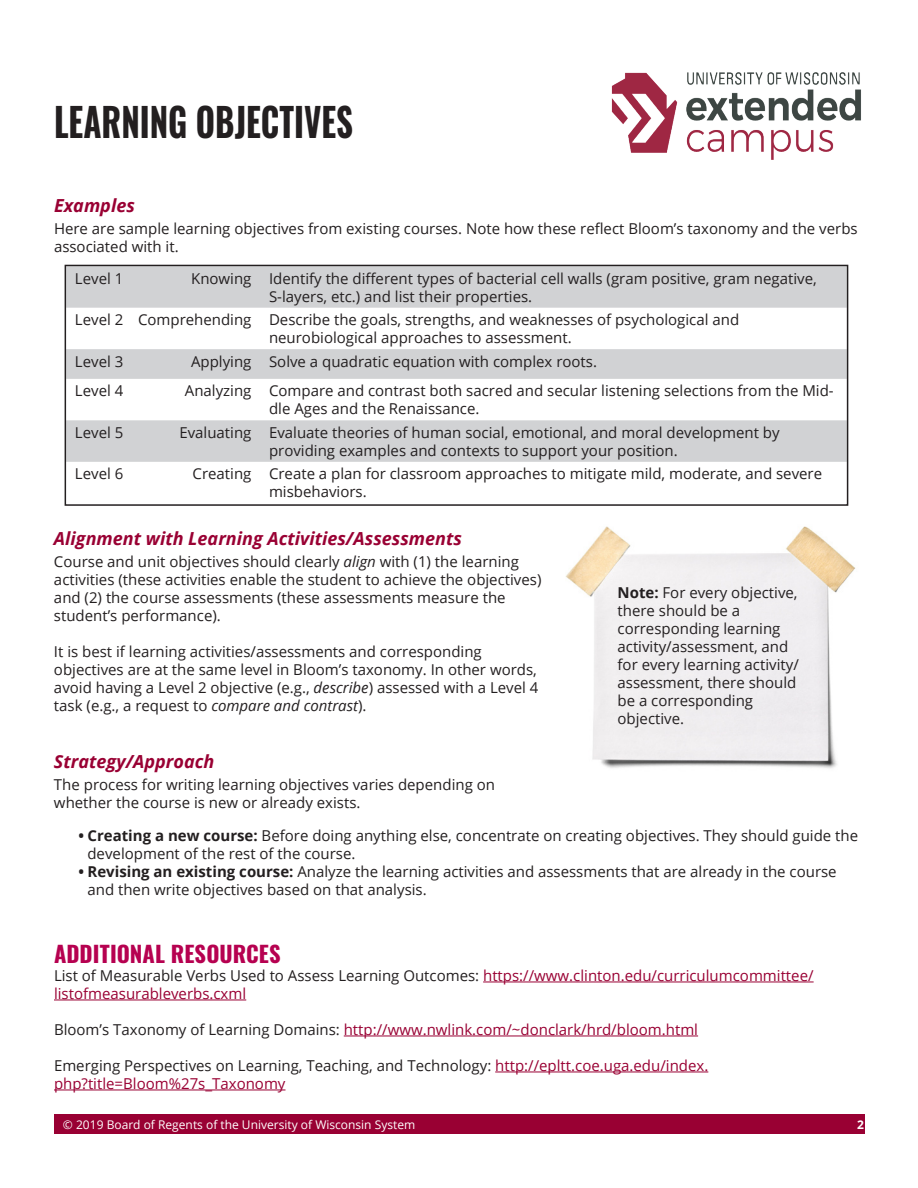
<style>
.page{position:relative;width:918px;height:1188px;background:#fff}
.page>*{position:absolute;margin:0;border:0;box-sizing:border-box;transform-origin:0 0}
.t1{font:700 39.6px "Oswald";color:#231f20;scale:.83 1}
.t2{font:700 22.5px "Oswald";color:#b60150}
.Header_2{font:italic 700 18px "Open Sans";color:#903}
.Paragraph{font:15px/18px "Open Sans";color:#231f20}
.Paragraph_Style_1{font:15px/18px "Open Sans";color:#903}
.t3{font:12px "Open Sans";color:#fff}
.t4{font:700 12px "Open Sans";color:#fff}
.s1{font-style:italic}
.s2{font-weight:700}
.s3{color:#231f20}
</style>
<div class="page">
<img style="left:611px;top:72px;width:250px;height:88px">
<div style="left:54px;top:1114px;width:810px;height:20px;background:#903"></div>
<hr style="left:483px;top:982px;width:331px;height:1px;background:#903">
<hr style="left:54px;top:1000px;width:192px;height:1px;background:#903">
<hr style="left:344px;top:1036px;width:354px;height:1px;background:#903">
<hr style="left:495px;top:1072px;width:213px;height:1px;background:#903">
<hr style="left:54px;top:1090px;width:232px;height:1px;background:#903">
<svg style="left:68px;top:268px;width:777px;height:194px;fill:#d1d2d4"></svg>
<div style="left:65px;top:265px;width:783px;height:241px;border:2px solid #231f20"></div>
<img style="left:566px;top:526px;width:289px;height:243px">
<p class="t1" style="left:54px;top:101px;width:362px">LEARNING OBJECTIVES</p>
<p class="Header_2" style="left:54px;top:193px;width:82px">Examples</p>
<p class="Paragraph" style="left:54px;top:219px;width:805px">Here are sample learning objectives from existing courses. Note how these reflect Bloom’s taxonomy and the verbs associated with it.</p>
<p class="Paragraph" style="left:75px;top:269px;width:50px">Level 1</p>
<p class="Paragraph" style="left:191px;top:269px;width:62px">Knowing</p>
<p class="Paragraph" style="left:269px;top:269px;width:549px">Identify the different types of bacterial cell walls (gram positive, gram negative,<br>S-layers, etc.) and list their properties.</p>
<p class="Paragraph" style="left:75px;top:310px;width:50px">Level 2</p>
<p class="Paragraph" style="left:138px;top:310px;width:115px">Comprehending</p>
<p class="Paragraph" style="left:269px;top:310px;width:472px">Describe the goals, strengths, and weaknesses of psychological and neurobiological approaches to assessment.</p>
<p class="Paragraph" style="left:75px;top:352px;width:50px">Level 3</p>
<p class="Paragraph" style="left:191px;top:352px;width:62px">Applying</p>
<p class="Paragraph" style="left:269px;top:352px;width:329px">Solve a quadratic equation with complex roots.</p>
<p class="Paragraph" style="left:75px;top:382px;width:50px">Level 4</p>
<p class="Paragraph" style="left:185px;top:382px;width:68px">Analyzing</p>
<p class="Paragraph" style="left:269px;top:382px;width:566px">Compare and contrast both sacred and secular listening selections from the Mid&shy;dle Ages and the Renaissance.</p>
<p class="Paragraph" style="left:75px;top:423px;width:50px">Level 5</p>
<p class="Paragraph" style="left:179px;top:423px;width:74px">Evaluating</p>
<p class="Paragraph" style="left:269px;top:423px;width:512px">Evaluate theories of human social, emotional, and moral development by providing examples and contexts to support your position.</p>
<p class="Paragraph" style="left:75px;top:464px;width:50px">Level 6</p>
<p class="Paragraph" style="left:193px;top:464px;width:60px">Creating</p>
<p class="Paragraph" style="left:269px;top:464px;width:555px">Create a plan for classroom approaches to mitigate mild, moderate, and severe misbehaviors.</p>
<p class="Header_2" style="left:54px;top:526px;width:410px">Alignment with Learning Activities/Assessments</p>
<p class="Paragraph" style="left:54px;top:552px;width:489px">Course and unit objectives should clearly <span class="s1">align</span> with (1) the learning activities (these activities enable the student to achieve the objectives) and (2) the course assessments (these assessments measure the student’s performance).</p>
<p class="Paragraph" style="left:54px;top:642px;width:486px">It is best if learning activities/assessments and corresponding objectives are at the same level in Bloom’s taxonomy. In other words, avoid having a Level 2 objective (e.g., <span class="s1">describe</span>) assessed with a Level 4 task (e.g., a request to <span class="s1">compare and contrast</span>).</p>
<p class="Header_2" style="left:54px;top:749px;width:162px">Strategy/Approach</p>
<p class="Paragraph" style="left:54px;top:776px;width:443px">The process for writing learning objectives varies depending on whether the course is new or already exists.</p>
<p class="Paragraph" style="left:618px;top:583px;width:183px"><span class="s2">Note:</span> For every objective, there should be a corresponding learning activity/assessment, and for every learning activity/ assessment, there should be a corresponding objective.</p>
<p class="Paragraph" style="left:87px;top:826px;width:772px;text-indent:-9px"><span class="s2">• Creating a new course:</span> Before doing anything else, concentrate on creating objectives. They should guide the development of the rest of the course.</p>
<p class="Paragraph" style="left:87px;top:862px;width:751px;text-indent:-9px"><span class="s2">• Revising an existing course:</span> Analyze the learning activities and assessments that are already in the course and then write objectives based on that analysis.</p>
<p class="t2" style="left:54px;top:942px;width:228px">ADDITIONAL RESOURCES</p>
<p class="Paragraph_Style_1" style="left:54px;top:966px;width:761px"><span class="s3">List of Measurable Verbs Used to Assess Learning Outcomes:</span> https://www.clinton.edu/curriculumcommittee/ listofmeasurableverbs.cxml</p>
<p class="Paragraph_Style_1" style="left:54px;top:1020px;width:646px"><span class="s3">Bloom’s Taxonomy of Learning Domains:</span> http://www.nwlink.com/~donclark/hrd/bloom.html</p>
<p class="Paragraph_Style_1" style="left:54px;top:1056px;width:656px"><span class="s3">Emerging Perspectives on Learning, Teaching, and Technology:</span> http://epltt.coe.uga.edu/index. php?title=Bloom%27s_Taxonomy</p>
<p class="t3" style="left:63px;top:1116px;width:354px">© 2019 Board of Regents of the University of Wisconsin System</p>
<p class="t4" style="left:857px;top:1116px;width:8px">2</p>
</div>
